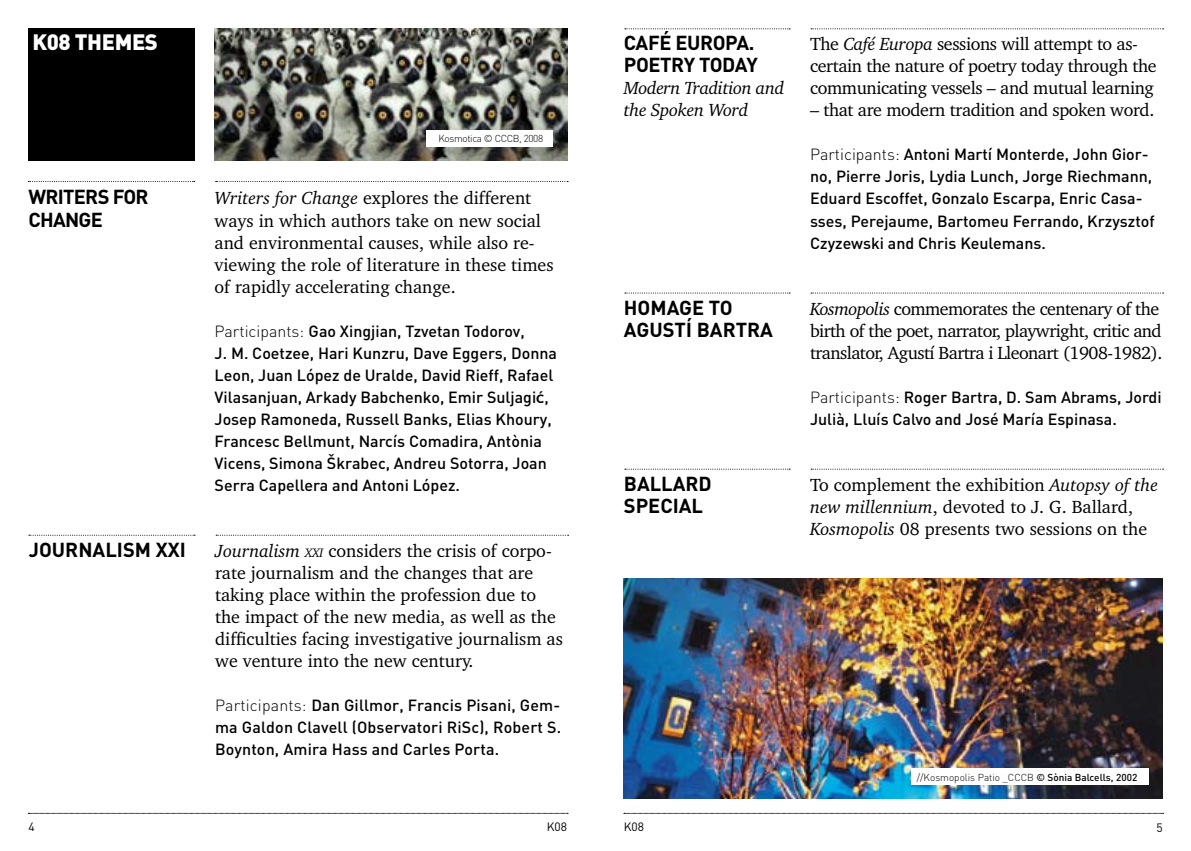
<style>
.page{position:relative;width:1191px;height:851px;background:#fff}
.page>*{position:absolute;margin:0;border:0;box-sizing:border-box;transform-origin:0 0}
.t1{font:900 22px "DIN";letter-spacing:-.02em;color:#fff}
.t2{font:700 20px/22px "DIN";color:#000}
.t3{font:700 20px/22px "DIN";letter-spacing:-.02em;color:#000}
.t4{font:700 20px/22px "DIN";letter-spacing:-.035em;color:#000}
.t5{font:18px/22px "Charter BT";color:#000}
.t6{font:18px/22px "Charter BT";letter-spacing:-.02em;color:#000}
.t7{font:18px/22px "Charter BT";letter-spacing:-.03em;color:#000}
.t8{font:italic 18px/22px "Charter BT";letter-spacing:-.02em;color:#000}
.t9{font:500 16px/22px "DIN";color:#000}
.t10{font:12px "DIN";color:#000}
.t11{font:300 10px "DIN";letter-spacing:-.005em;color:#000}
.t12{font:300 10px "DIN";letter-spacing:-.035em;color:#000}
.s1{font-style:italic}
.s2{font-weight:300}
.s3{font-family:"Trebuchet MS";font-weight:700}
.s4{font-style:italic;font-size:12.6px}
.s5{font-weight:500}
</style>
<div class="page">
<svg style="left:28px;top:812px;width:540px;height:1px"></svg>
<svg style="left:624px;top:812px;width:539px;height:1px"></svg>
<div style="left:28px;top:28px;width:167px;height:132px;background:#000"></div>
<svg style="left:216px;top:534px;width:352px;height:1px"></svg>
<svg style="left:216px;top:181px;width:352px;height:1px"></svg>
<svg style="left:811px;top:292px;width:352px;height:1px"></svg>
<svg style="left:811px;top:28px;width:352px;height:1px"></svg>
<svg style="left:811px;top:468px;width:352px;height:1px"></svg>
<svg style="left:28px;top:181px;width:167px;height:1px"></svg>
<svg style="left:29px;top:534px;width:166px;height:1px"></svg>
<svg style="left:625px;top:28px;width:165px;height:1px"></svg>
<svg style="left:625px;top:292px;width:165px;height:1px"></svg>
<svg style="left:625px;top:468px;width:165px;height:1px"></svg>
<img style="left:624px;top:578px;width:538px;height:220px">
<img style="left:215px;top:28px;width:352px;height:132px">
<div style="left:911px;top:768px;width:237px;height:16px;background:#fff"></div>
<div style="left:427px;top:130px;width:126px;height:16px;background:#fff"></div>
<h1 class="t1" style="left:32px;top:28px;width:127px">K08 THEMES</h1>
<p class="t12" style="left:438px;top:132px;width:106px">Kosmotica © CCCB, 2008</p>
<p class="t4" style="left:28px;top:185px;width:122px">WRITERS FOR<br>CHANGE</p>
<p class="t5" style="left:215px;top:187px;width:340px"><span class="s1">Writers for Change</span> explores the different ways in which authors take on new social and environmental causes, while also re&shy;viewing the role of literature in these times of rapidly accelerating change.</p>
<p class="t9" style="left:215px;top:319px;width:344px"><span class="s2">Participants:</span> Gao Xingjian, Tzvetan Todorov,<br>J. M. Coetzee, Hari Kunzru, Dave Eggers, Donna Leon, Juan López de Uralde, David Rieff, Rafael Vilasanjuan, Arkady Babchenko, Emir Suljagi<span class="s3">ć</span>, Josep Ramoneda, Russell Banks, Elias Khoury, Francesc Bellmunt, Narcís Comadira, Antònia Vicens, Simona Škrabec, Andreu Sotorra, Joan Serra Capellera and Antoni López.</p>
<p class="t2" style="left:29px;top:537px;width:159px">JOURNALISM XXI</p>
<p class="t5" style="left:215px;top:539px;width:349px"><span class="s1">Journalism</span> <span class="s4">xxi</span> considers the crisis of corpo&shy;rate journalism and the changes that are taking place within the profession due to the impact of the new media, as well as the difficulties facing investigative journalism as we venture into the new century.</p>
<p class="t9" style="left:215px;top:693px;width:347px;text-align:justify"><span class="s2">Participants:</span> Dan Gillmor, Francis Pisani, Gem&shy;ma Galdon Clavell (Observatori RiSc), Robert S.<br>Boynton, Amira Hass and Carles Porta.</p>
<p class="t3" style="left:624px;top:31px;width:136px">CAFÉ EUROPA.<br>POETRY TODAY</p>
<p class="t8" style="left:624px;top:77px;width:162px">Modern Tradition and the Spoken Word</p>
<p class="t2" style="left:624px;top:295px;width:151px">HOMAGE TO<br>AGUSTÍ BARTRA</p>
<p class="t2" style="left:624px;top:471px;width:89px">BALLARD<br>SPECIAL</p>
<p class="t6" style="left:810px;top:33px;width:348px">The <span class="s1">Café Europa</span> sessions will attempt to as&shy;certain the nature of poetry today through the communicating vessels – and mutual learning</p>
<p class="t6" style="left:810px;top:99px;width:346px">– that are modern tradition and spoken word.</p>
<p class="t9" style="left:810px;top:143px;width:346px"><span class="s2">Participants:</span> Antoni Martí Monterde, John Gior&shy;no, Pierre Joris, Lydia Lunch, Jorge Riechmann, Eduard Escoffet, Gonzalo Escarpa, Enric Casa&shy;sses, Perejaume, Bartomeu Ferrando, Krzysztof Czyzewski and Chris Keulemans.</p>
<p class="t7" style="left:810px;top:297px;width:354px"><span class="s1">Kosmopolis</span> commemorates the centenary of the birth of the poet, narrator, playwright, critic and translator, Agustí Bartra i Lleonart (1908-1982).</p>
<p class="t9" style="left:810px;top:385px;width:353px"><span class="s2">Participants:</span> Roger Bartra, D. Sam Abrams, Jordi<br>Julià, Lluís Calvo and José María Espinasa.</p>
<p class="t5" style="left:810px;top:473px;width:349px">To complement the exhibition <span class="s1">Autopsy of the new millennium</span>, devoted to J. G. Ballard,<br><span class="s1">Kosmopolis</span> 08 presents two sessions on the</p>
<p class="t11" style="left:917px;top:771px;width:222px">//Kosmopolis Patio _CCCB <span class="s5">© Sònia Balcells, 2002</span></p>
<p class="t10" style="left:28px;top:818px;width:8px">4</p>
<p class="t10" style="left:547px;top:818px;width:22px">K08</p>
<p class="t10" style="left:624px;top:818px;width:22px">K08</p>
<p class="t10" style="left:1156px;top:820px;width:8px">5</p>
</div>
